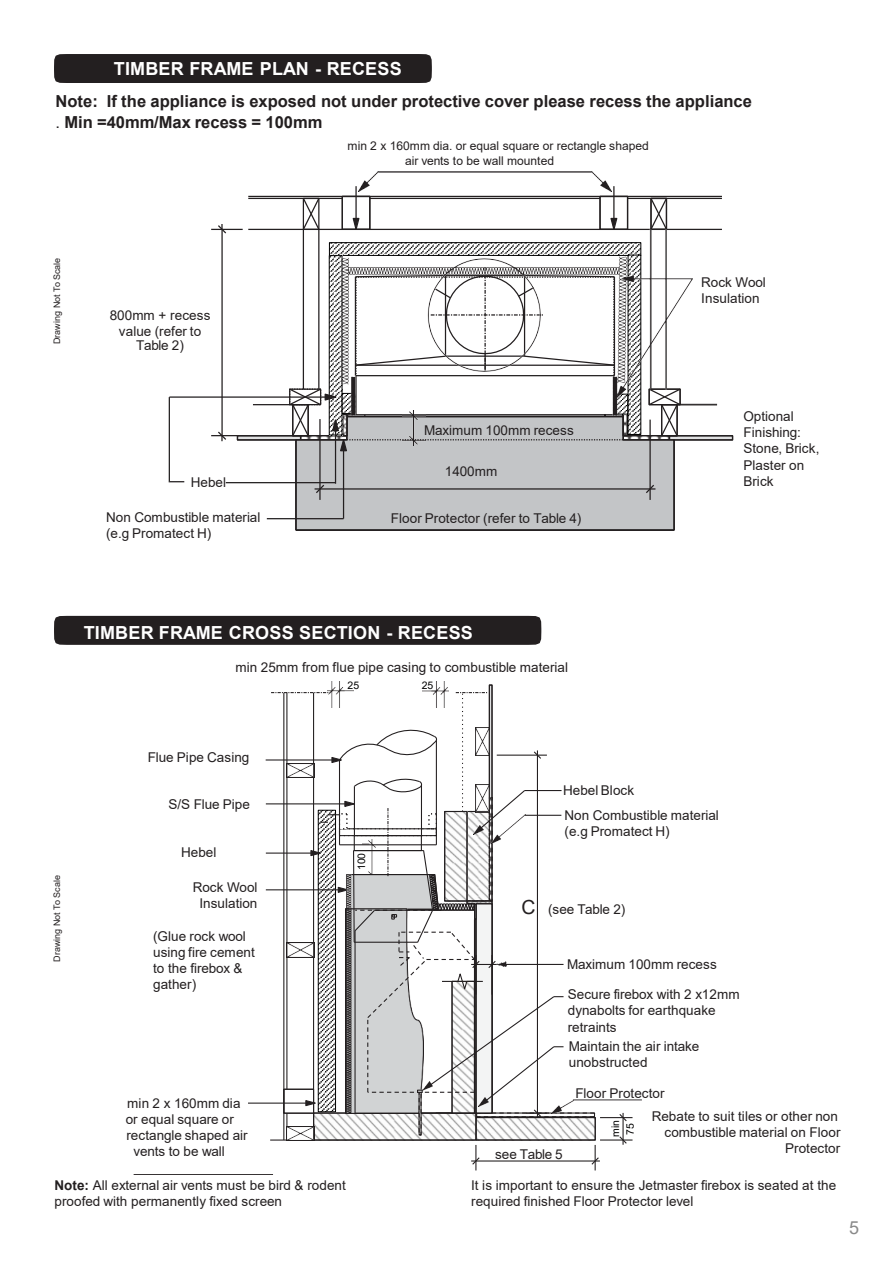
<style>
.page{position:relative;width:893px;height:1264px;background:#fff}
.page>*{position:absolute;margin:0;border:0;box-sizing:border-box;transform-origin:0 0}
.t1{font:700 18px "Arial";letter-spacing:.01em;color:#fff}
.t2{font:18px "Arial";color:#898989}
.t3{font:700 16.5px/21.3px "Arial";color:#231f20}
.t4{font:13.5px/16.2px "Arial";letter-spacing:.005em;color:#231f20}
.t5{font:13.5px "Arial";letter-spacing:-.02em;color:#231f20}
.t6{font:13.5px "Arial";letter-spacing:-.025em;color:#231f20}
.t7{font:12px/14.4px "Arial";letter-spacing:-.005em;color:#231f20}
.t8{font:10.5px "Arial";letter-spacing:-.005em;color:#000}
.t9{font:9px "Arial";color:#231f20}
.s1{font-weight:400}
.s2{font-weight:700}
.s3{font-size:19.5px}
.s4{font-style:inherit}
</style>
<div class="page">
<hr style="left:627px;top:198px;width:94px;height:1px;background:#231f20">
<hr style="left:248px;top:198px;width:94px;height:1px;background:#231f20">
<hr style="left:370px;top:198px;width:230px;height:1px;background:#231f20">
<hr style="left:211px;top:435px;width:32px;height:1px;background:#231f20">
<hr style="left:211px;top:229px;width:32px;height:1px;background:#231f20">
<svg style="left:216px;top:431px;width:11px;height:10px"></svg>
<svg style="left:216px;top:224px;width:11px;height:10px"></svg>
<hr style="left:221px;top:229px;width:2px;height:206px;background:#231f20">
<svg style="left:649px;top:197px;width:19px;height:32px"></svg>
<svg style="left:302px;top:197px;width:18px;height:34px"></svg>
<hr style="left:377px;top:171px;width:215px;height:1px;background:#231f20">
<div style="left:341px;top:196px;width:29px;height:34px;border:1px solid #231f20"></div>
<svg style="left:351px;top:217px;width:9px;height:12px"></svg>
<hr style="left:355px;top:186px;width:1px;height:33px;background:#231f20">
<div style="left:599px;top:196px;width:29px;height:34px;border:1px solid #231f20"></div>
<svg style="left:609px;top:217px;width:9px;height:12px"></svg>
<hr style="left:613px;top:186px;width:1px;height:33px;background:#231f20">
<hr style="left:248px;top:196px;width:474px;height:1px;background:#231f20">
<img style="left:358px;top:171px;width:20px;height:20px">
<img style="left:591px;top:171px;width:20px;height:20px">
<div style="left:237px;top:435px;width:63px;height:5px;background:#e0e1e2"></div>
<div style="left:237px;top:435px;width:64px;height:5px;border:1px solid #231f20"></div>
<hr style="left:253px;top:404px;width:40px;height:1px;background:#231f20">
<hr style="left:248px;top:229px;width:474px;height:1px;background:#231f20">
<hr style="left:303px;top:229px;width:1px;height:160px;background:#231f20">
<hr style="left:318px;top:229px;width:1px;height:160px;background:#231f20">
<div style="left:669px;top:435px;width:63px;height:5px;background:#e0e1e2"></div>
<div style="left:668px;top:435px;width:65px;height:5px;border:1px solid #231f20"></div>
<hr style="left:677px;top:404px;width:40px;height:1px;background:#231f20">
<svg style="left:169px;top:481px;width:15px;height:1px"></svg>
<hr style="left:169px;top:397px;width:1px;height:84px;background:#231f20">
<hr style="left:267px;top:518px;width:76px;height:1px;background:#231f20">
<hr style="left:226px;top:482px;width:109px;height:1px;background:#231f20">
<img style="left:477px;top:1118px;width:116px;height:20px">
<div style="left:475px;top:1116px;width:120px;height:24px;border:1px solid #231f20"></div>
<img style="left:315px;top:1126px;width:159px;height:12px">
<div style="left:313px;top:1112px;width:163px;height:28px;border:1px solid #231f20"></div>
<div style="left:476px;top:1112px;width:119px;height:5px;border:1px dashed #231f20"></div>
<hr style="left:266px;top:889px;width:72px;height:1px;background:#231f20">
<hr style="left:266px;top:803px;width:79px;height:1px;background:#231f20">
<hr style="left:265px;top:759px;width:67px;height:1px;background:#231f20">
<div style="left:489px;top:684px;width:3px;height:114px;border:1px solid #231f20"></div>
<img style="left:563px;top:1100px;width:10px;height:13px">
<svg style="left:471px;top:1145px;width:9px;height:25px"></svg>
<svg style="left:590px;top:1144px;width:10px;height:26px"></svg>
<hr style="left:476px;top:1160px;width:119px;height:1px;background:#231f20">
<hr style="left:248px;top:1102px;width:58px;height:1px;background:#231f20">
<img style="left:286px;top:1126px;width:28px;height:14px">
<hr style="left:283px;top:692px;width:1px;height:447px;background:#231f20">
<svg style="left:270px;top:1139px;width:17px;height:1px"></svg>
<hr style="left:600px;top:1116px;width:32px;height:1px;background:#231f20">
<hr style="left:600px;top:1139px;width:32px;height:1px;background:#231f20">
<svg style="left:618px;top:1112px;width:9px;height:32px"></svg>
<img style="left:422px;top:681px;width:26px;height:11px">
<img style="left:327px;top:681px;width:26px;height:11px">
<div style="left:418px;top:1091px;width:3px;height:44px;border:1px solid #231f20"></div>
<hr style="left:266px;top:852px;width:45px;height:1px;background:#231f20">
<svg style="left:271px;top:692px;width:292px;height:434px"></svg>
<svg style="left:573px;top:1099px;width:69px;height:1px"></svg>
<svg style="left:54px;top:615px;width:488px;height:30px;background:#2b2728"></svg>
<div style="left:54px;top:54px;width:378px;height:29px;background:#231f20"></div>
<svg style="left:331px;top:244px;width:10px;height:10px"></svg>
<svg style="left:329px;top:255px;width:12px;height:132px"></svg>
<hr style="left:169px;top:396px;width:156px;height:1px;background:#231f20">
<svg style="left:288px;top:387px;width:393px;height:144px;background:#b9bbbc"></svg>
<hr style="left:335px;top:430px;width:1px;height:53px;background:#231f20">
<img style="left:341px;top:229px;width:351px;height:186px">
<p class="t1" style="left:114px;top:56px;width:289px">TIMBER FRAME PLAN - RECESS</p>
<p class="t3" style="left:56px;top:91px;width:698px">Note: If the appliance is exposed not under protective cover please recess the appliance <span class="s1">.</span> Min =40mm/Max recess = 100mm</p>
<p class="t7" style="left:405px;top:139px;width:245px;text-indent:-57px">min 2 x 160mm dia. or equal square or rectangle shaped air vents to be wall mounted</p>
<p class="t9" style="left:51px;top:344px;width:88px;rotate:-90deg">Drawing Not To Scale</p>
<p class="t4" style="left:110px;top:308px;width:102px;line-height:15.6px;text-align:center">800mm + recess value (refer to</p>
<p class="t4" style="left:136px;top:337px;width:49px">Table 2)</p>
<p class="t4" style="left:191px;top:474px;width:37px">Hebel</p>
<p class="t4" style="left:106px;top:508px;width:156px">Non Combustible material</p>
<p class="t4" style="left:106px;top:525px;width:107px">(e.g Promatect H)</p>
<p class="t4" style="left:424px;top:421px;width:151px">Maximum 100mm recess</p>
<p class="t4" style="left:445px;top:463px;width:54px">1400mm</p>
<p class="t4" style="left:391px;top:510px;width:192px">Floor Protector (refer to Table 4)</p>
<p class="t4" style="left:701px;top:274px;width:66px">Rock Wool<br>Insulation</p>
<p class="t4" style="left:743px;top:408px;width:77px">Optional<br>Finishing:<br>Stone, Brick,<br>Plaster on<br>Brick</p>
<p class="t1" style="left:84px;top:619px;width:390px">TIMBER FRAME CROSS SECTION - RECESS</p>
<p class="t4" style="left:235px;top:659px;width:334px">min 25mm from flue pipe casing to combustible material</p>
<p class="t8" style="left:347px;top:677px;width:13px">25</p>
<p class="t8" style="left:422px;top:677px;width:13px">25</p>
<p class="t9" style="left:51px;top:961px;width:88px;rotate:-90deg">Drawing Not To Scale</p>
<p class="t4" style="left:148px;top:749px;width:103px">Flue Pipe Casing</p>
<p class="t4" style="left:168px;top:795px;width:83px">S/S Flue Pipe</p>
<p class="t4" style="left:181px;top:844px;width:37px">Hebel</p>
<p class="t4" style="left:193px;top:879px;width:66px;text-align:center">Rock Wool<br>Insulation</p>
<p class="t4" style="left:153px;top:927px;width:103px">(Glue rock wool using fire cement to the firebox &amp; gather)</p>
<p class="t8" style="left:354px;top:869px;width:19px;rotate:-90deg">100</p>
<p class="t4" style="left:126px;top:1094px;width:116px">min 2 x 160mm dia or equal square or</p>
<p class="t4" style="left:126px;top:1126px;width:123px">rectangle shaped air</p>
<p class="t4" style="left:134px;top:1143px;width:93px">vents to be wall</p>
<p class="t4" style="left:55px;top:1176px;width:293px"><span class="s2">Note:</span> All external air vents must be bird &amp; rodent proofed with permanently fixed screen</p>
<p class="t4" style="left:563px;top:781px;width:73px">Hebel Block</p>
<p class="t4" style="left:564px;top:806px;width:156px">Non Combustible material</p>
<p class="t4" style="left:564px;top:822px;width:107px">(e.g Promatect H)</p>
<p class="t5" style="left:521px;top:899px;width:105px"><span class="s3">C</span> (see Table 2)</p>
<p class="t4" style="left:567px;top:956px;width:151px">Maximum 100mm recess</p>
<p class="t4" style="left:567px;top:985px;width:173px">Secure firebox with 2 x12mm dynabolts for earthquake retraints</p>
<p class="t4" style="left:569px;top:1037px;width:132px">Maintain the air intake unobstructed</p>
<p class="t4" style="left:575px;top:1084px;width:90px">Floor Protector</p>
<p class="t4" style="left:651px;top:1107px;width:188px">Rebate to suit tiles or other non</p>
<p class="t4" style="left:664px;top:1123px;width:177px">combustible material on Floor</p>
<p class="t4" style="left:785px;top:1140px;width:57px">Protector</p>
<p class="t4" style="left:471px;top:1176px;width:366px">It is important to ensure the Jetmaster firebox is seated at the required finished Floor Protector level</p>
<p class="t8" style="left:608px;top:1136px;width:18px;rotate:-90deg">min</p>
<p class="t8" style="left:623px;top:1134px;width:13px;rotate:-90deg">75</p>
<p class="t6" style="left:495px;top:1144px;width:69px">see Table <span class="s4">5</span></p>
<h1 class="t2" style="left:849px;top:1215px;width:12px">5</h1>
</div>
